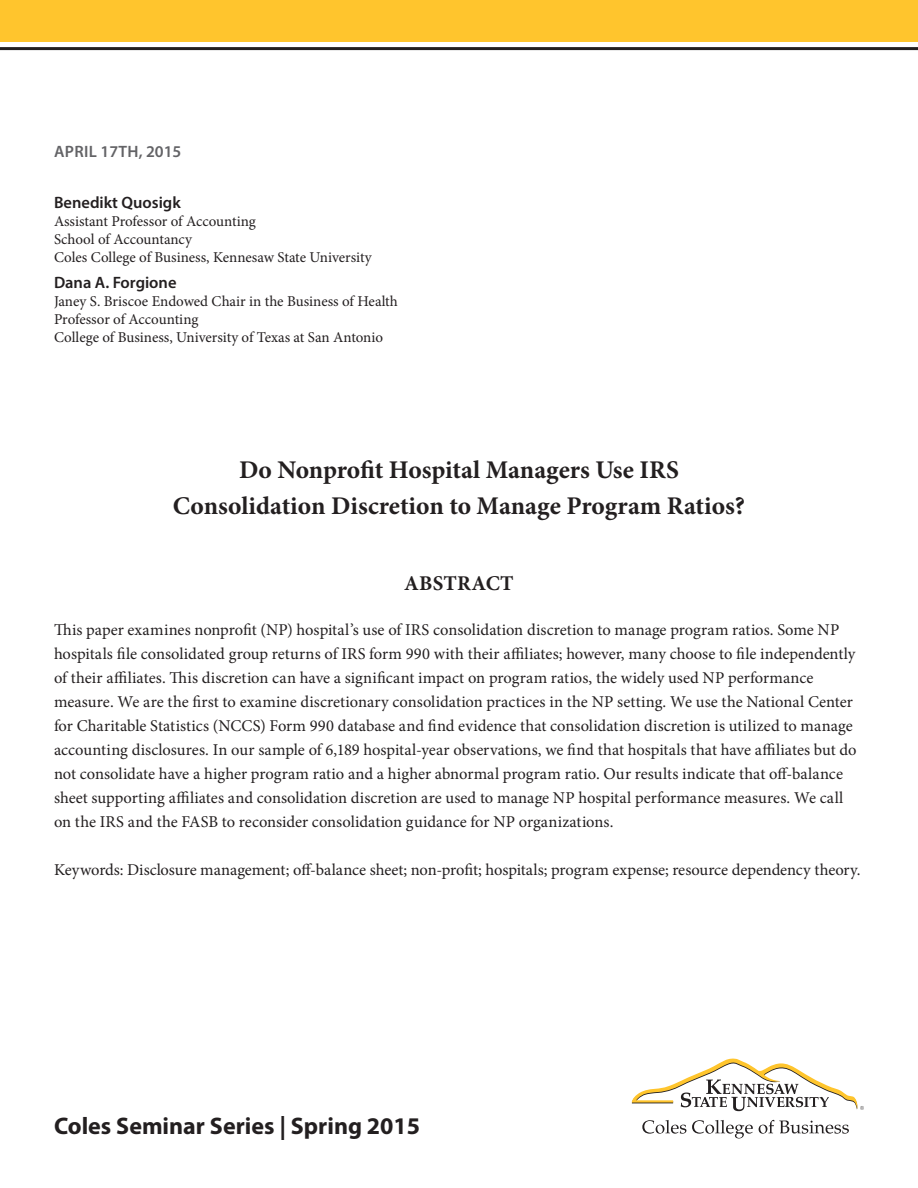
<style>
.page{position:relative;width:918px;height:1188px;background:#fff}
.page>*{position:absolute;margin:0;border:0;box-sizing:border-box;transform-origin:0 0}
.t1{font:700 25.5px "Minion Pro";color:#231f20}
.t2{font:700 24px "Myriad Pro";color:#231f20}
.t3{font:700 21px "Minion Pro";letter-spacing:.01em;color:#231f20}
.t4{font:16.5px/24px "Minion Pro";color:#231f20}
.t5{font:600 16.5px "Myriad Pro";color:#231f20}
.t6{font:600 16.5px "Myriad Pro";letter-spacing:.015em;color:#636366}
.t7{font:15px "Minion Pro";letter-spacing:-.005em;color:#231f20}
</style>
<div class="page">
<svg style="left:642px;top:1120px;width:44px;height:14px"></svg>
<svg style="left:692px;top:1120px;width:61px;height:18px"></svg>
<svg style="left:759px;top:1120px;width:90px;height:14px"></svg>
<svg style="left:632px;top:1059px;width:232px;height:52px"></svg>
<div style="left:0;top:0;width:918px;height:41px;background:#ffc52d"></div>
<hr style="left:0;top:47px;width:918px;height:3px;background:#231f20">
<p class="t6" style="left:54px;top:141px;width:129px">APRIL 17TH, 2015</p>
<p class="t5" style="left:54px;top:192px;width:128px">Benedikt Quosigk</p>
<p class="t7" style="left:54px;top:211px;width:203px">Assistant Professor of Accounting</p>
<p class="t7" style="left:54px;top:229px;width:140px">School of Accountancy</p>
<p class="t7" style="left:54px;top:247px;width:319px">Coles College of Business, Kennesaw State University</p>
<p class="t5" style="left:54px;top:272px;width:124px">Dana A. Forgione</p>
<p class="t7" style="left:54px;top:291px;width:345px">Janey S. Briscoe Endowed Chair in the Business of Health</p>
<p class="t7" style="left:54px;top:309px;width:146px">Professor of Accounting</p>
<p class="t7" style="left:54px;top:327px;width:331px">College of Business, University of Texas at San Antonio</p>
<p class="t1" style="left:239px;top:451px;width:441px">Do Nonprofit Hospital Managers Use IRS</p>
<p class="t1" style="left:173px;top:488px;width:574px">Consolidation Discretion to Manage Program Ratios?</p>
<p class="t3" style="left:404px;top:568px;width:111px">ABSTRACT</p>
<p class="t4" style="left:54px;top:618px;width:804px">This paper examines nonprofit (NP) hospital’s use of IRS consolidation discretion to manage program ratios. Some NP hospitals file consolidated group returns of IRS form 990 with their affiliates; however, many choose to file independently of their affiliates. This discretion can have a significant impact on program ratios, the widely used NP performance measure. We are the first to examine discretionary consolidation practices in the NP setting. We use the National Center for Charitable Statistics (NCCS) Form 990 database and find evidence that consolidation discretion is utilized to manage accounting disclosures. In our sample of 6,189 hospital-year observations, we find that hospitals that have affiliates but do not consolidate have a higher program ratio and a higher abnormal program ratio. Our results indicate that off-balance sheet supporting affiliates and consolidation discretion are used to manage NP hospital performance measures. We call on the IRS and the FASB to reconsider consolidation guidance for NP organizations.</p>
<p class="t4" style="left:54px;top:858px;width:808px">Keywords: Disclosure management; off-balance sheet; non-profit; hospitals; program expense; resource dependency theory.</p>
<h2 class="t2" style="left:54px;top:1110px;width:368px">Coles Seminar Series | Spring 2015</h2>
</div>
